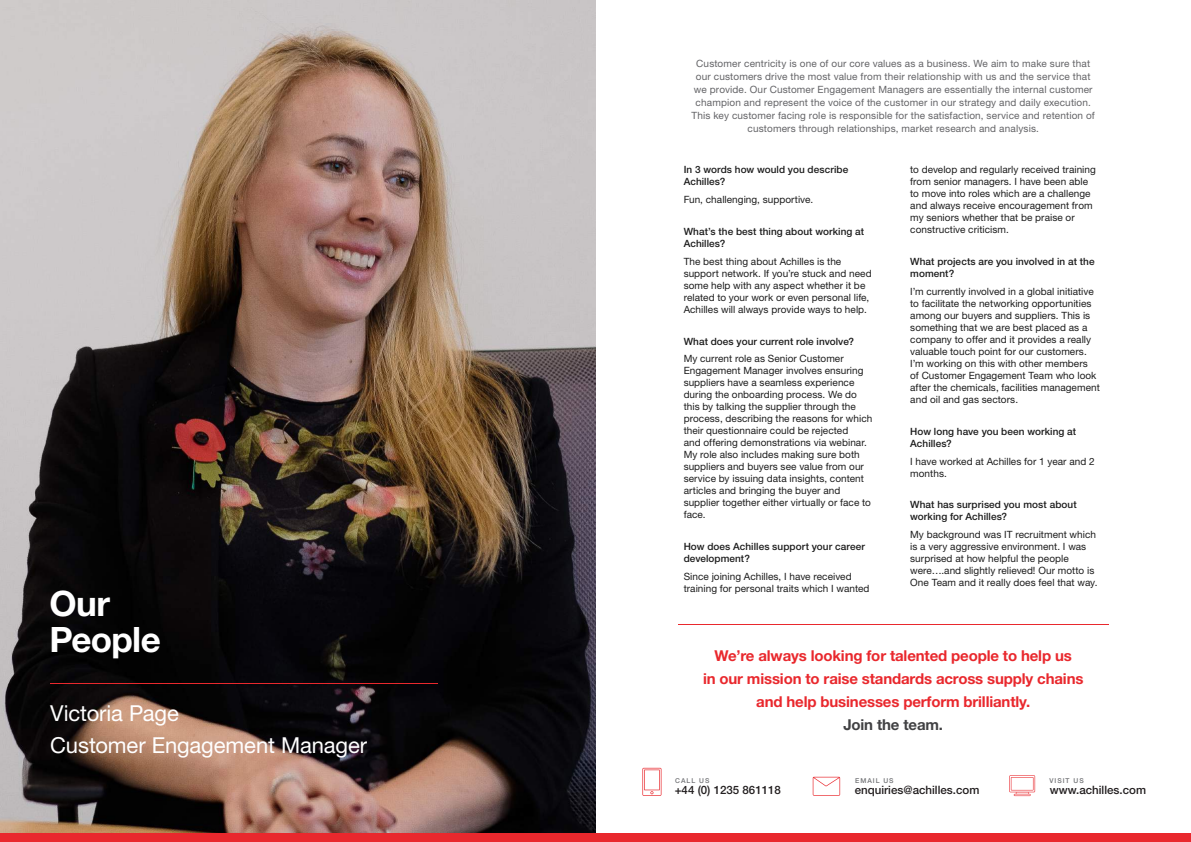
<style>
.page{position:relative;width:1191px;height:842px;background:#fff}
.page>*{position:absolute;margin:0;border:0;box-sizing:border-box;transform-origin:0 0}
.t1{font:700 35px/36.5px "Helvetica Neue LT Std";letter-spacing:-.02em;color:#fff}
.t2{font:22px/31.9px "Helvetica Neue LT Std";letter-spacing:-.005em;color:#fff}
.t3{font:700 15px/23px "Helvetica Neue LT Std";letter-spacing:-.01em;color:#e9282d;text-align:center}
.t4{font:700 15px "Helvetica Neue LT Std";letter-spacing:-.01em;color:#414143}
.t5{font:500 11.5px "Helvetica Neue LT Std";color:#231f20}
.t6{font:10px/12px "Helvetica Neue LT Std";letter-spacing:.005em;color:#1c1c1c}
.t7{font:10px/13px "Helvetica Neue LT Std";letter-spacing:.015em;color:#636366;text-align:center}
.t8{font:500 10px/12px "Helvetica Neue LT Std";letter-spacing:.005em;color:#1c1c1c}
.t9{font:500 6.7px "Helvetica Neue LT Std";letter-spacing:.15em;color:#717275}
</style>
<div class="page">
<img style="left:0;top:0;width:595px;height:597px">
<svg style="left:0;top:597px;width:595px;height:236px;background:#3b2f2c"></svg>
<div style="left:0;top:833px;width:1191px;height:9px;background:#e9282d"></div>
<svg style="left:1009px;top:775px;width:26px;height:21px"></svg>
<svg style="left:642px;top:768px;width:19px;height:28px"></svg>
<svg style="left:812px;top:777px;width:28px;height:19px"></svg>
<hr style="left:678px;top:624px;width:430px;height:1px;background:#e9282d">
<hr style="left:50px;top:683px;width:387px;height:1px;background:#e9282d">
<h1 class="t1" style="left:50px;top:584px;width:113px">Our<br>People</h1>
<h2 class="t2" style="left:50px;top:697px;width:318px">Victoria Page<br>Customer Engagement Manager</h2>
<p class="t7" style="left:691px;top:57px;width:405px">Customer centricity is one of our core values as a business. We aim to make sure that our customers drive the most value from their relationship with us and the service that we provide. Our Customer Engagement Managers are essentially the internal customer champion and represent the voice of the customer in our strategy and daily execution.<br>This key customer facing role is responsible for the satisfaction, service and retention of customers through relationships, market research and analysis.</p>
<p class="t8" style="left:683px;top:164px;width:166px">In 3 words how would you describe<br>Achilles?</p>
<p class="t6" style="left:683px;top:193px;width:131px">Fun, challenging, supportive.</p>
<p class="t8" style="left:683px;top:225px;width:182px">What’s the best thing about working at<br>Achilles?</p>
<p class="t6" style="left:683px;top:255px;width:189px">The best thing about Achilles is the support network. If you’re stuck and need some help with any aspect whether it be related to your work or even personal life, Achilles will always provide ways to help.</p>
<p class="t8" style="left:683px;top:335px;width:172px">What does your current role involve?</p>
<p class="t6" style="left:683px;top:352px;width:190px">My current role as Senior Customer Engagement Manager involves ensuring suppliers have a seamless experience during the onboarding process. We do this by talking the supplier through the process, describing the reasons for which their questionnaire could be rejected<br>and offering demonstrations via webinar.<br>My role also includes making sure both suppliers and buyers see value from our service by issuing data insights, content articles and bringing the buyer and supplier together either virtually or face to face.</p>
<p class="t8" style="left:683px;top:540px;width:183px">How does Achilles support your career development?</p>
<p class="t6" style="left:683px;top:570px;width:187px">Since joining Achilles, I have received training for personal traits which I wanted</p>
<p class="t6" style="left:910px;top:164px;width:187px">to develop and regularly received training from senior managers. I have been able to move into roles which are a challenge and always receive encouragement from my seniors whether that be praise or constructive criticism.</p>
<p class="t8" style="left:910px;top:256px;width:186px">What projects are you involved in at the moment?</p>
<p class="t6" style="left:910px;top:285px;width:191px">I’m currently involved in a global initiative to facilitate the networking opportunities among our buyers and suppliers. This is something that we are best placed as a company to offer and it provides a really valuable touch point for our customers.<br>I’m working on this with other members<br>of Customer Engagement Team who look after the chemicals, facilities management and oil and gas sectors.</p>
<p class="t8" style="left:910px;top:425px;width:167px">How long have you been working at<br>Achilles?</p>
<p class="t6" style="left:910px;top:455px;width:186px">I have worked at Achilles for 1 year and 2 months.</p>
<p class="t8" style="left:910px;top:499px;width:168px">What has surprised you most about working for Achilles?</p>
<p class="t6" style="left:910px;top:528px;width:189px">My background was IT recruitment which is a very aggressive environment. I was surprised at how helpful the people were….and slightly relieved! Our motto is One Team and it really does feel that way.</p>
<h3 class="t3" style="left:703px;top:643px;width:382px">We’re always looking for talented people to help us<br>in our mission to raise standards across supply chains and help businesses perform brilliantly.</h3>
<h3 class="t4" style="left:843px;top:715px;width:101px">Join the team.</h3>
<p class="t9" style="left:675px;top:777px;width:36px">CALL US</p>
<p class="t9" style="left:855px;top:777px;width:40px">EMAIL US</p>
<p class="t9" style="left:1049px;top:777px;width:36px">VISIT US</p>
<p class="t5" style="left:674px;top:783px;width:108px">+44 (0) 1235 861118</p>
<p class="t5" style="left:854px;top:783px;width:126px">enquiries@achilles.com</p>
<p class="t5" style="left:1050px;top:783px;width:98px">www.achilles.com</p>
</div>
